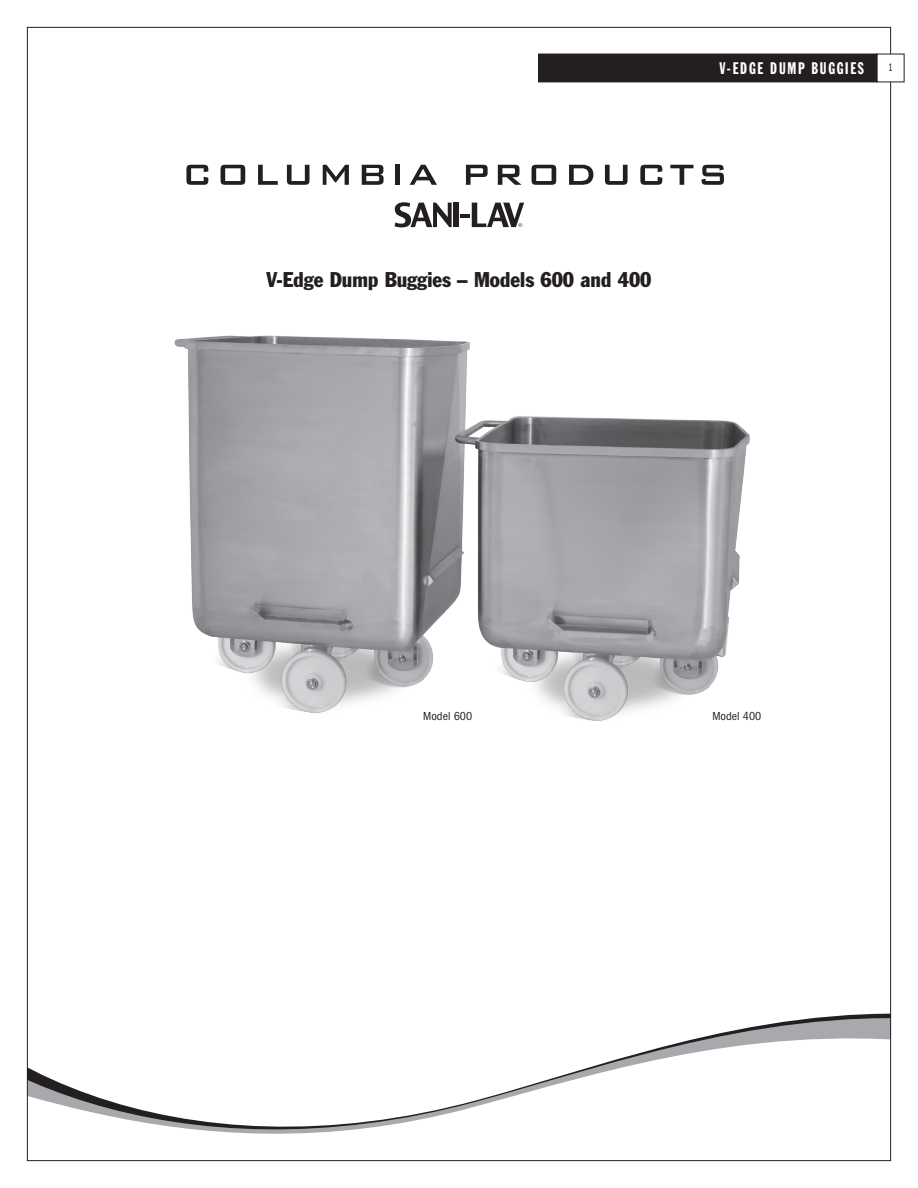
<style>
.page{position:relative;width:918px;height:1188px;background:#fff}
.page>*{position:absolute;margin:0;border:0;box-sizing:border-box;transform-origin:0 0}
.body{font:condensed 21px "Franklin Gothic";color:#231f20}
.t1{font:16.5px "Franklin Gothic Extra Cond";letter-spacing:.105em;color:#fff}
.head{font:condensed 12px "ITC Franklin Gothic Std";color:#231f20}
.t2{font:11.4px "ITC Franklin Gothic Std Bk X Cp";color:#231f20}
</style>
<div class="page">
<svg style="left:29px;top:1013px;width:860px;height:121px"></svg>
<div style="left:539px;top:54px;width:338px;height:28px;background:#231f20"></div>
<img style="left:174px;top:335px;width:576px;height:386px">
<svg style="left:186px;top:165px;width:22px;height:20px"></svg>
<svg style="left:221px;top:165px;width:24px;height:20px"></svg>
<svg style="left:258px;top:165px;width:20px;height:20px"></svg>
<svg style="left:287px;top:165px;width:23px;height:20px"></svg>
<svg style="left:323px;top:165px;width:26px;height:20px"></svg>
<svg style="left:362px;top:165px;width:22px;height:20px"></svg>
<hr style="left:396px;top:165px;width:4px;height:20px;background:#231f20">
<svg style="left:410px;top:165px;width:27px;height:20px"></svg>
<svg style="left:466px;top:165px;width:22px;height:20px"></svg>
<svg style="left:498px;top:165px;width:24px;height:20px"></svg>
<svg style="left:532px;top:165px;width:24px;height:20px"></svg>
<svg style="left:569px;top:165px;width:24px;height:20px"></svg>
<svg style="left:605px;top:165px;width:23px;height:20px"></svg>
<svg style="left:640px;top:165px;width:22px;height:20px"></svg>
<svg style="left:670px;top:165px;width:23px;height:20px"></svg>
<svg style="left:702px;top:165px;width:22px;height:20px"></svg>
<svg style="left:395px;top:202px;width:57px;height:25px"></svg>
<div style="left:454px;top:203px;width:5px;height:24px;background:#231f20"></div>
<svg style="left:461px;top:203px;width:63px;height:24px"></svg>
<p class="t1" style="left:719px;top:59px;width:146px">V-EDGE DUMP BUGGIES</p>
<p class="t2" style="left:889px;top:61px;width:5px">1</p>
<p class="body" style="left:267px;top:267px;width:386px">V-Edge Dump Buggies – Models 600 and 400</p>
<p class="head" style="left:423px;top:709px;width:50px">Model 600</p>
<p class="head" style="left:712px;top:709px;width:50px">Model 400</p>
</div>
